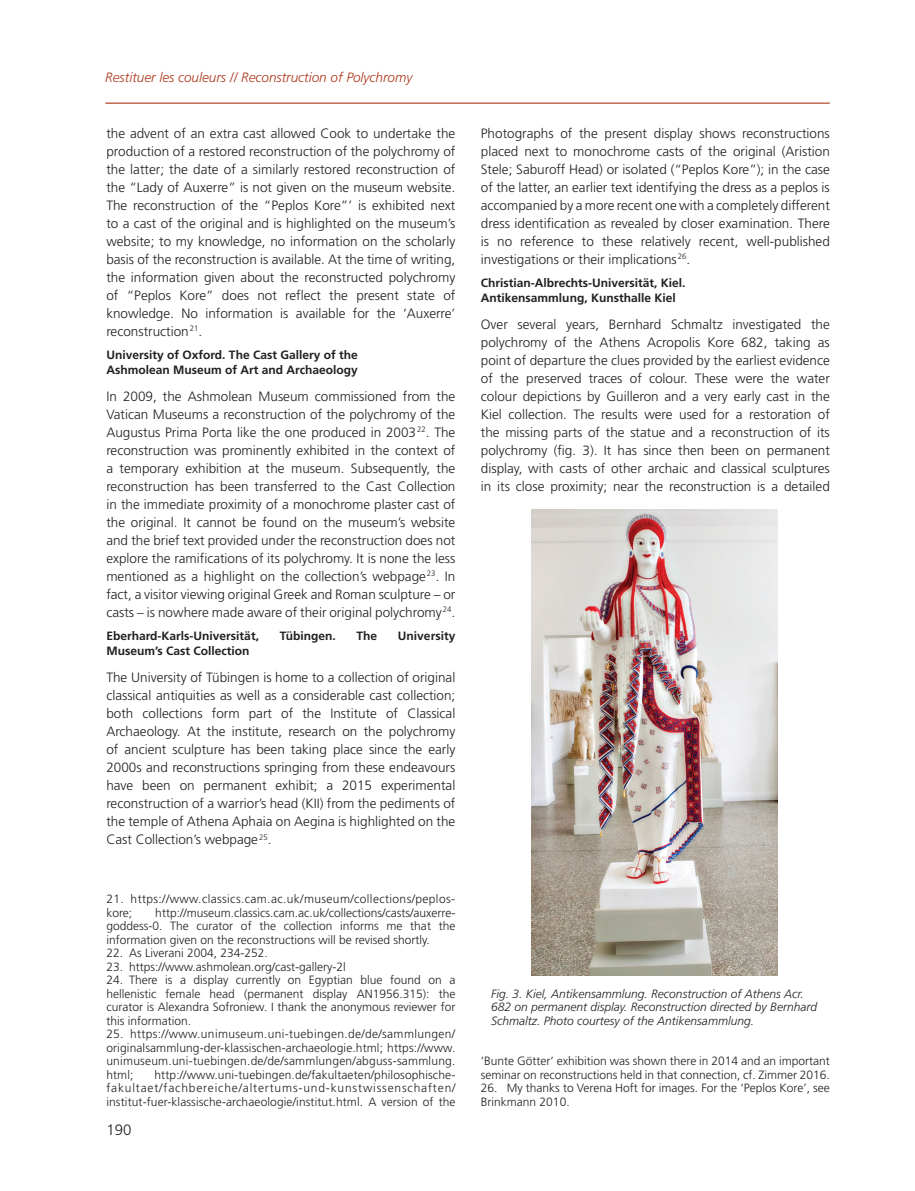
<style>
.page{position:relative;width:915px;height:1191px;background:#fff}
.page>*{position:absolute;margin:0;border:0;box-sizing:border-box;transform-origin:0 0}
.t1{font:300 15px "Frutiger LT Std";color:#231f20}
.t2{font:300 13.5px/18px "Frutiger LT Std";color:#231f20;text-align:justify}
.t3{font:italic 300 13.5px "Frutiger LT Std";color:#ad371a}
.t4{font:300 12px/13.5px "Frutiger LT Std";color:#231f20;text-align:justify}
.t5{font:700 12px/15px "Frutiger LT Std";color:#231f20}
.t6{font:italic 300 12px/13.5px "Frutiger LT Std";color:#231f20}
.t7{font:300 12px/13.5px "Frutiger LT Std";letter-spacing:.03em;color:#231f20}
</style>
<div class="page">
<hr style="left:105px;top:103px;width:724px;height:1px;background:#ad371a">
<img style="left:531px;top:509px;width:245px;height:466px">
<p class="t3" style="left:105px;top:70px;width:308px">Restituer les couleurs // Reconstruction of Polychromy</p>
<p class="t2" style="left:106px;top:124px;width:350px">the advent of an extra cast allowed Cook to undertake the production of a restored reconstruction of the polychromy of the latter; the date of a similarly restored reconstruction of the “Lady of Auxerre” is not given on the museum website.<br>The reconstruction of the “Peplos Kore”’ is exhibited next to a cast of the original and is highlighted on the museum’s website; to my knowledge, no information on the scholarly basis of the reconstruction is available. At the time of writing, the information given about the reconstructed polychromy of “Peplos Kore” does not reflect the present state of knowledge. No information is available for the ‘Auxerre’ reconstruction<sup>21</sup>.</p>
<p class="t5" style="left:106px;top:348px;width:253px">University of Oxford. The Cast Gallery of the<br>Ashmolean Museum of Art and Archaeology</p>
<p class="t2" style="left:106px;top:387px;width:350px">In 2009, the Ashmolean Museum commissioned from the Vatican Museums a reconstruction of the polychromy of the Augustus Prima Porta like the one produced in 2003<sup>22</sup>. The reconstruction was prominently exhibited in the context of a temporary exhibition at the museum. Subsequently, the reconstruction has been transferred to the Cast Collection in the immediate proximity of a monochrome plaster cast of the original. It cannot be found on the museum’s website and the brief text provided under the reconstruction does not explore the ramifications of its polychromy. It is none the less mentioned as a highlight on the collection’s webpage<sup>23</sup>. In fact, a visitor viewing original Greek and Roman sculpture – or casts – is nowhere made aware of their original polychromy<sup>24</sup>.</p>
<p class="t5" style="left:106px;top:629px;width:154px">Eberhard-Karls-Universität,</p>
<p class="t5" style="left:279px;top:629px;width:58px">Tübingen.</p>
<p class="t5" style="left:356px;top:629px;width:22px">The</p>
<p class="t5" style="left:398px;top:629px;width:59px">University</p>
<p class="t5" style="left:106px;top:644px;width:145px">Museum’s Cast Collection</p>
<p class="t2" style="left:106px;top:668px;width:350px">The University of Tübingen is home to a collection of original classical antiquities as well as a considerable cast collection; both collections form part of the Institute of Classical Archaeology. At the institute, research on the polychromy of ancient sculpture has been taking place since the early 2000s and reconstructions springing from these endeavours have been on permanent exhibit; a 2015 experimental reconstruction of a warrior’s head (KII) from the pediments of the temple of Athena Aphaia on Aegina is highlighted on the Cast Collection’s webpage<sup>25</sup>.</p>
<p class="t7" style="left:106px;top:892px;width:350px">21. https://www.classics.cam.ac.uk/museum/collections/peplos&shy;kore;</p>
<p class="t4" style="left:106px;top:906px;width:350px;text-indent:49px">http://museum.classics.cam.ac.uk/collections/casts/auxerre&shy;goddess-0. The curator of the collection informs me that the information given on the reconstructions will be revised shortly.</p>
<p class="t4" style="left:106px;top:946px;width:163px">22. As Liverani 2004, 234-252.</p>
<p class="t4" style="left:106px;top:960px;width:241px">23. https://www.ashmolean.org/cast-gallery-2l</p>
<p class="t4" style="left:106px;top:973px;width:350px">24. There is a display currently on Egyptian blue found on a hellenistic female head (permanent display AN1956.315): the curator is Alexandra Sofroniew. I thank the anonymous reviewer for this information.</p>
<p class="t4" style="left:106px;top:1027px;width:350px">25. https://www.unimuseum.uni-tuebingen.de/de/sammlungen/ originalsammlung-der-klassischen-archaeologie.html; https://www. unimuseum.uni-tuebingen.de/de/sammlungen/abguss-sammlung. html;</p>
<p class="t4" style="left:106px;top:1068px;width:350px;text-indent:48px">http://www.uni-tuebingen.de/fakultaeten/philosophische&shy;fakultaet/fachbereiche/altertums-und-kunstwissenschaften/ institut-fuer-klassische-archaeologie/institut.html. A version of the</p>
<p class="t1" style="left:106px;top:1121px;width:27px">190</p>
<p class="t2" style="left:480px;top:124px;width:350px">Photographs of the present display shows reconstructions placed next to monochrome casts of the original (Aristion Stele; Saburoff Head) or isolated (“Peplos Kore”); in the case of the latter, an earlier text identifying the dress as a peplos is accompanied by a more recent one with a completely different dress identification as revealed by closer examination. There is no reference to these relatively recent, well-published investigations or their implications<sup>26</sup>.</p>
<p class="t5" style="left:480px;top:276px;width:206px">Christian-Albrechts-Universität, Kiel.<br>Antikensammlung, Kunsthalle Kiel</p>
<p class="t2" style="left:480px;top:315px;width:350px">Over several years, Bernhard Schmaltz investigated the polychromy of the Athens Acropolis Kore 682, taking as point of departure the clues provided by the earliest evidence of the preserved traces of colour. These were the water colour depictions by Guilleron and a very early cast in the Kiel collection. The results were used for a restoration of the missing parts of the statue and a reconstruction of its polychromy (fig. 3). It has since then been on permanent display, with casts of other archaic and classical sculptures in its close proximity; near the reconstruction is a detailed</p>
<p class="t6" style="left:491px;top:986px;width:327px">Fig. 3. Kiel, Antikensammlung. Reconstruction of Athens Acr.<br>682 on permanent display. Reconstruction directed by Bernhard<br>Schmaltz. Photo courtesy of the Antikensammlung.</p>
<p class="t4" style="left:480px;top:1054px;width:350px">‘Bunte Götter’ exhibition was shown there in 2014 and an important seminar on reconstructions held in that connection, cf. Zimmer 2016.</p>
<p class="t4" style="left:480px;top:1081px;width:350px">26. My thanks to Verena Hoft for images. For the ‘Peplos Kore’, see<br>Brinkmann 2010.</p>
</div>
